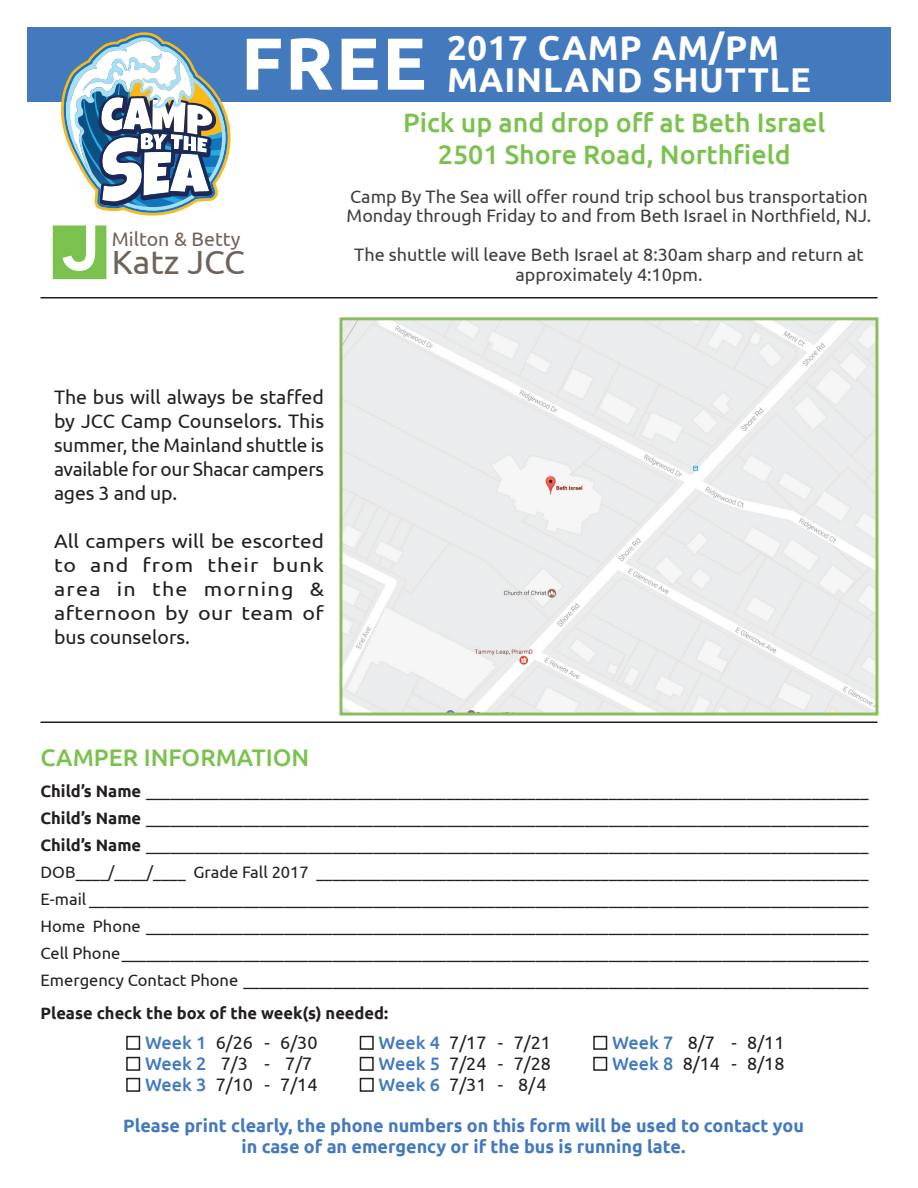
<style>
.page{position:relative;width:918px;height:1188px;background:#fff}
.page>*{position:absolute;margin:0;border:0;box-sizing:border-box;transform-origin:0 0}
.t1{font:700 73.5px "Ubuntu";color:#fff}
.t2{font:700 34.5px/31.5px "Ubuntu";letter-spacing:.025em;color:#fff}
.t3{font:33.45px "Ubuntu";color:#6f6359}
.t4{font:500 26.7px/32.5px "Ubuntu";color:#7ac24d;text-align:center}
.t5{font:500 24px "Ubuntu";color:#7ac24d}
.t6{font:19.5px/24px "Ubuntu";letter-spacing:-.005em;color:#231f20;text-align:justify}
.t7{font:19.5px/24px "Ubuntu";letter-spacing:-.005em;color:#231f20;text-align:justify;scale:1.06 1}
.t8{font:19.5px "Ubuntu";color:#6f6359}
.t9{font:18px/19.5px "Ubuntu";color:#3e3e3f}
.t10{font:700 18px/21px "Ubuntu";color:#4379bd;text-align:center}
.t11{font:18px/21px "Ubuntu";color:#231f20}
.t12{font:16.5px/27px "Ubuntu";color:#231f20;text-align:justify}
.t13{font:700 16.5px "Ubuntu";color:#231f20}
.s1{font-weight:700}
.s2{font-weight:500;color:#4379bd}
</style>
<div class="page">
<div style="left:27px;top:27px;width:864px;height:75px;background:#4379bd"></div>
<svg style="left:61px;top:32px;width:170px;height:184px"></svg>
<svg style="left:53px;top:225px;width:53px;height:54px"></svg>
<img style="left:343px;top:321px;width:531px;height:391px">
<div style="left:339px;top:317px;width:539px;height:399px;border:3px solid #89be5b"></div>
<hr style="left:40px;top:722px;width:838px;height:1px;background:#201d1e">
<hr style="left:40px;top:297px;width:838px;height:1px;background:#201d1e">
<div style="left:126px;top:1036px;width:14px;height:14px;border:2px solid #231f20"></div>
<div style="left:126px;top:1057px;width:14px;height:14px;border:2px solid #231f20"></div>
<div style="left:126px;top:1078px;width:14px;height:14px;border:2px solid #231f20"></div>
<div style="left:360px;top:1036px;width:14px;height:14px;border:2px solid #231f20"></div>
<div style="left:360px;top:1057px;width:14px;height:14px;border:2px solid #231f20"></div>
<div style="left:360px;top:1078px;width:14px;height:14px;border:2px solid #231f20"></div>
<div style="left:593px;top:1036px;width:14px;height:14px;border:2px solid #231f20"></div>
<div style="left:593px;top:1057px;width:14px;height:14px;border:2px solid #231f20"></div>
<h1 class="t1" style="left:241px;top:19px;width:187px">FREE</h1>
<h2 class="t2" style="left:447px;top:32px;width:365px">2017 CAMP AM/PM<br>MAINLAND SHUTTLE</h2>
<p class="t8" style="left:112px;top:227px;width:130px">Milton &amp; Betty</p>
<h3 class="t3" style="left:112px;top:241px;width:135px">Katz JCC</h3>
<h3 class="t4" style="left:403px;top:105px;width:424px">Pick up and drop off at Beth Israel<br>2501 Shore Road, Northfield</h3>
<p class="t9" style="left:347px;top:186px;width:526px">Camp By The Sea will offer round trip school bus transportation<br>Monday through Friday to and from Beth Israel in Northfield, NJ.</p>
<p class="t9" style="left:354px;top:245px;width:511px;text-align:center">The shuttle will leave Beth Israel at 8:30am sharp and return at approximately 4:10pm.</p>
<p class="t6" style="left:54px;top:385px;width:272px">The bus will always be staffed by JCC Camp Counselors. This summer, the Mainland shuttle is available for our Shacar campers ages 3 and up.</p>
<p class="t7" style="left:54px;top:529px;width:256px">All campers will be escorted to and from their bunk area in the morning &amp; afternoon by our team of bus counselors.</p>
<h3 class="t5" style="left:40px;top:743px;width:270px">CAMPER INFORMATION</h3>
<p class="t12" style="left:40px;top:777px;width:830px"><span class="s1">Child’s Name</span> _________________________________________________________________________________________ <span class="s1">Child’s Name</span> _________________________________________________________________________________________ <span class="s1">Child’s Name</span> _________________________________________________________________________________________ DOB____/____/____ Grade Fall 2017 ____________________________________________________________________ E-mail ________________________________________________________________________________________________ Home Phone _________________________________________________________________________________________ Cell Phone____________________________________________________________________________________________ Emergency Contact Phone _____________________________________________________________________________</p>
<p class="t13" style="left:40px;top:1003px;width:349px">Please check the box of the week(s) needed:</p>
<p class="t11" style="left:145px;top:1032px;width:174px"><span class="s2">Week 1</span> 6/26 - 6/30<br><span class="s2">Week 2</span> 7/3 - 7/7<br><span class="s2">Week 3</span> 7/10 - 7/14</p>
<p class="t11" style="left:379px;top:1032px;width:174px;text-align:justify"><span class="s2">Week 4</span> 7/17 - 7/21<br><span class="s2">Week 5</span> 7/24 - 7/28<br><span class="s2">Week 6</span> 7/31 - 8/4</p>
<p class="t11" style="left:612px;top:1032px;width:174px"><span class="s2">Week 7</span> 8/7 - 8/11<br><span class="s2">Week 8</span> 8/14 - 8/18</p>
<p class="t10" style="left:123px;top:1115px;width:682px">Please print clearly, the phone numbers on this form will be used to contact you in case of an emergency or if the bus is running late.</p>
</div>
